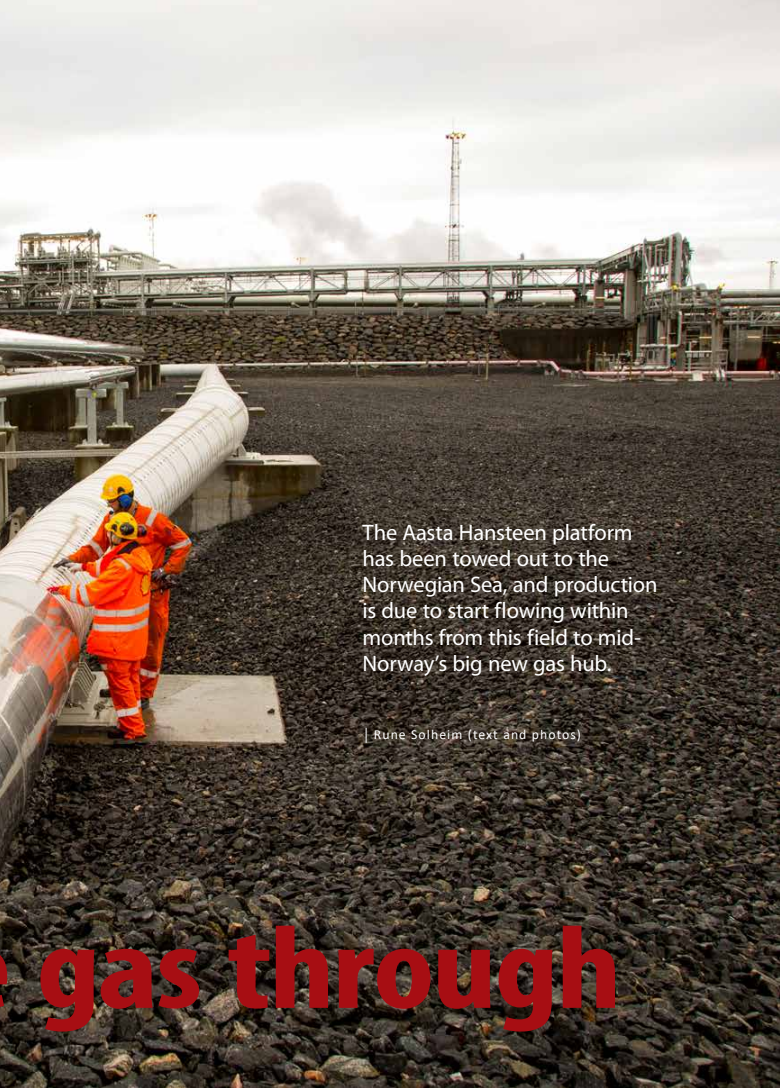
<style>
.page{position:relative;width:780px;height:1088px;background:#fff}
.page>*{position:absolute;margin:0;border:0;box-sizing:border-box;transform-origin:0 0}
.t1{font:700 condensed 118.75px "Myriad Pro";letter-spacing:-.015em;color:#a70e13;scale:1.2 1}
.t2{font:22.5px/26.2px "Myriad Pro";letter-spacing:-.01em;color:#fff}
.t3{font:13.75px "Calibri";letter-spacing:.075em;color:#fff}
.s1{font-family:"Myriad Pro";font-size:15px}
</style>
<div class="page">
<img style="left:0;top:0;width:780px;height:1088px">
<p class="t2" style="left:362px;top:519px;width:296px">The Aasta Hansteen platform has been towed out to the<br>Norwegian Sea, and production is due to start flowing within months from this field to mid-<br>Norway’s big new gas hub.</p>
<p class="t3" style="left:364px;top:725px;width:218px"><span class="s1">|</span> Rune Solheim (text and photos)</p>
<h1 class="t1" style="left:36px;top:903px;width:489px">gas through</h1>
</div>
